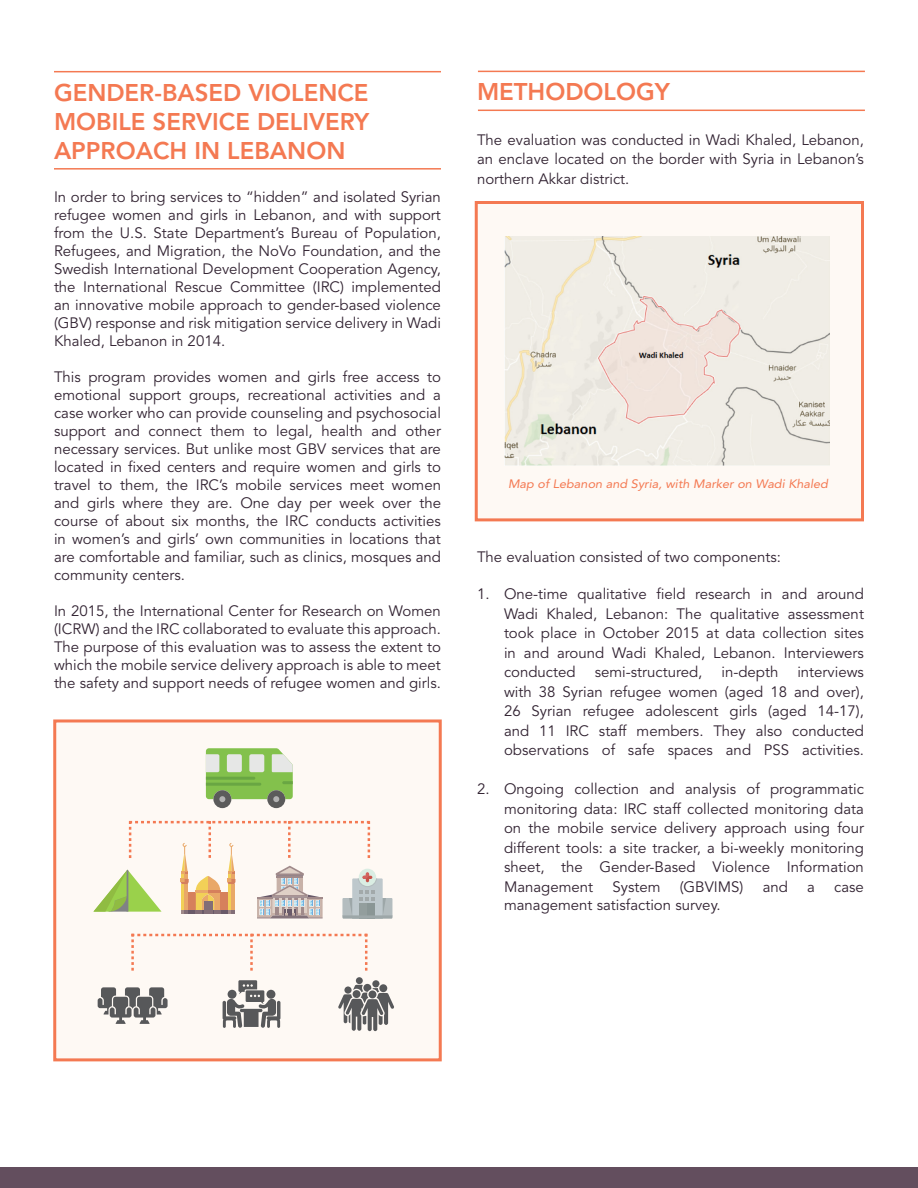
<style>
.page{position:relative;width:918px;height:1188px;background:#fff}
.page>*{position:absolute;margin:0;border:0;box-sizing:border-box;transform-origin:0 0}
.t1{font:800 24px/28.8px "Avenir";color:#f47952;text-align:justify}
.t2{font:15px/18px "Avenir";color:#322332;text-align:justify}
.t3{font:italic 12.15px "Avenir";color:#f47952;scale:1.05 1}
</style>
<div class="page">
<hr style="left:478px;top:71px;width:387px;height:1px;background:#f47952">
<hr style="left:478px;top:110px;width:387px;height:1px;background:#f47952">
<hr style="left:54px;top:168px;width:387px;height:2px;background:#f47952">
<hr style="left:54px;top:71px;width:387px;height:1px;background:#f47952">
<div style="left:53px;top:719px;width:389px;height:342px;background:#fef9f4;border:3px solid #f47952"></div>
<div style="left:0;top:1168px;width:918px;height:20px;background:#634e5e"></div>
<div style="left:267px;top:790px;width:18px;height:18px;background:#5b5b5b;border-radius:50%"></div>
<div style="left:213px;top:790px;width:18px;height:18px;background:#5b5b5b;border-radius:50%"></div>
<svg style="left:206px;top:748px;width:87px;height:54px;background:#9ec47c"></svg>
<div style="left:356px;top:977px;width:7px;height:7px;background:#57585a;border-radius:50%"></div>
<svg style="left:338px;top:980px;width:56px;height:51px"></svg>
<svg style="left:93px;top:821px;width:299px;height:98px"></svg>
<svg style="left:131px;top:934px;width:236px;height:37px"></svg>
<svg style="left:98px;top:987px;width:70px;height:37px"></svg>
<svg style="left:223px;top:980px;width:57px;height:48px"></svg>
<div style="left:475px;top:201px;width:389px;height:320px;background:#fef9f4;border:3px solid #f47952"></div>
<img style="left:505px;top:236px;width:324px;height:230px">
<h1 class="t1" style="left:54px;top:78px;width:317px">GENDER-BASED VIOLENCE MOBILE SERVICE DELIVERY APPROACH IN LEBANON</h1>
<p class="t2" style="left:54px;top:189px;width:389px">In order to bring services to “hidden” and isolated Syrian refugee women and girls in Lebanon, and with support from the U.S. State Department’s Bureau of Population, Refugees, and Migration, the NoVo Foundation, and the Swedish International Development Cooperation Agency, the International Rescue Committee (IRC) implemented an innovative mobile approach to gender-based violence (GBV) response and risk mitigation service delivery in Wadi Khaled, Lebanon in 2014.</p>
<p class="t2" style="left:54px;top:369px;width:389px">This program provides women and girls free access to emotional support groups, recreational activities and a case worker who can provide counseling and psychosocial support and connect them to legal, health and other necessary services. But unlike most GBV services that are located in fixed centers and require women and girls to travel to them, the IRC’s mobile services meet women and girls where they are. One day per week over the course of about six months, the IRC conducts activities in women’s and girls’ own communities in locations that are comfortable and familiar, such as clinics, mosques and community centers.</p>
<p class="t2" style="left:54px;top:603px;width:389px">In 2015, the International Center for Research on Women (ICRW) and the IRC collaborated to evaluate this approach.<br>The purpose of this evaluation was to assess the extent to which the mobile service delivery approach is able to meet the safety and support needs of refugee women and girls.</p>
<h1 class="t1" style="left:477px;top:77px;width:194px">METHODOLOGY</h1>
<p class="t2" style="left:477px;top:130px;width:389px;line-height:19.5px">The evaluation was conducted in Wadi Khaled, Lebanon, an enclave located on the border with Syria in Lebanon’s northern Akkar district.</p>
<p class="t3" style="left:508px;top:477px;width:306px">Map of Lebanon and Syria, with Marker on Wadi Khaled</p>
<p class="t2" style="left:477px;top:548px;width:305px">The evaluation consisted of two components:</p>
<p class="t2" style="left:504px;top:585px;width:362px;line-height:19.5px;text-indent:-27px">1. One-time qualitative field research in and around Wadi Khaled, Lebanon: The qualitative assessment took place in October 2015 at data collection sites in and around Wadi Khaled, Lebanon. Interviewers conducted</p>
<p class="t2" style="left:595px;top:664px;width:109px">semi-structured,</p>
<p class="t2" style="left:721px;top:664px;width:58px">in-depth</p>
<p class="t2" style="left:504px;top:663px;width:362px;line-height:19.5px;text-indent:293px">interviews with 38 Syrian refugee women (aged 18 and over), 26 Syrian refugee adolescent girls (aged 14-17), and 11 IRC staff members. They also conducted observations of safe spaces and PSS activities.</p>
<p class="t2" style="left:504px;top:780px;width:362px;line-height:19.5px;text-indent:-27px">2. Ongoing collection and analysis of programmatic monitoring data: IRC staff collected monitoring data on the mobile service delivery approach using four different tools: a site tracker, a bi-weekly monitoring sheet, the Gender-Based Violence Information Management</p>
<p class="t2" style="left:612px;top:878px;width:50px">System</p>
<p class="t2" style="left:680px;top:878px;width:65px">(GBVIMS)</p>
<p class="t2" style="left:763px;top:878px;width:27px">and</p>
<p class="t2" style="left:807px;top:878px;width:9px">a</p>
<p class="t2" style="left:834px;top:878px;width:31px">case</p>
<p class="t2" style="left:504px;top:896px;width:218px">management satisfaction survey.</p>
</div>
